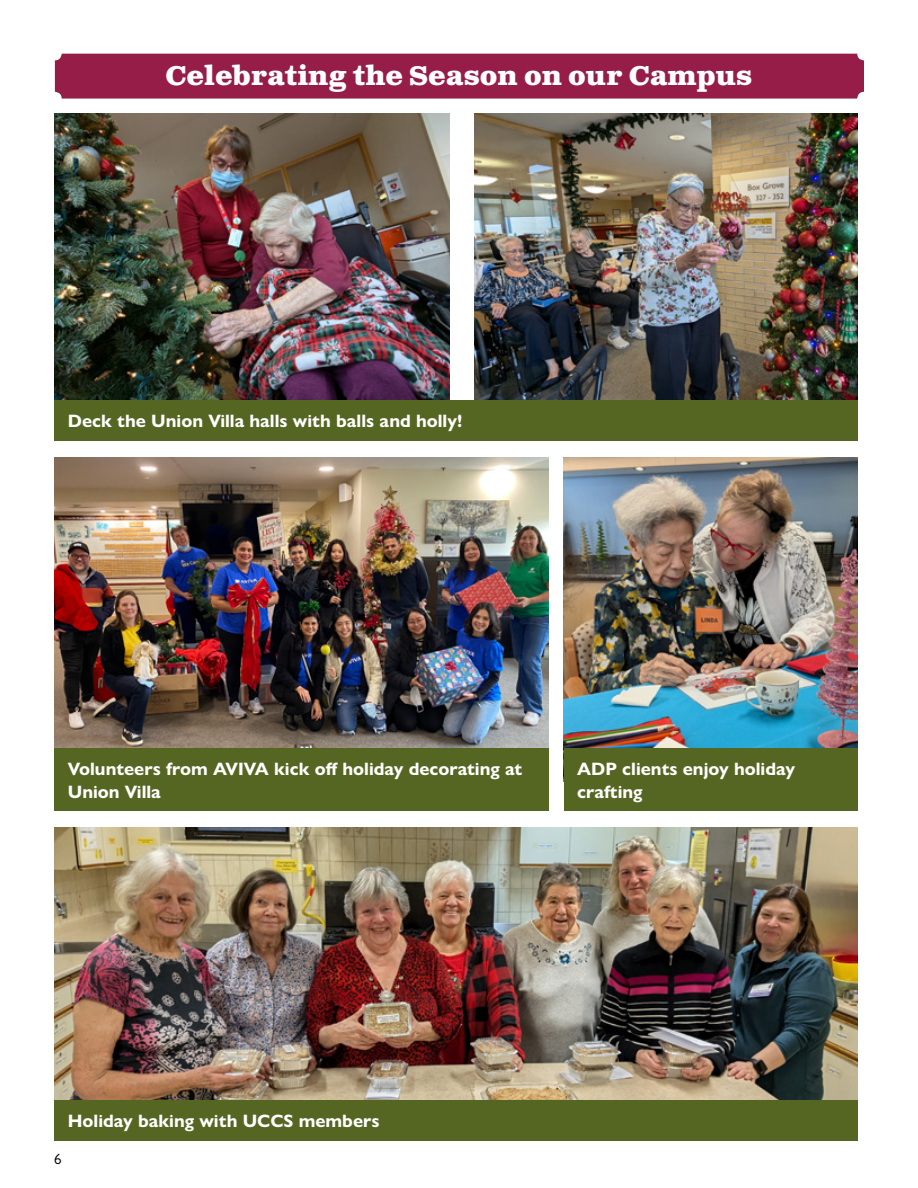
<style>
.page{position:relative;width:918px;height:1188px;background:#fff}
.page>*{position:absolute;margin:0;border:0;box-sizing:border-box;transform-origin:0 0}
.t1{font:700 27px "Clarendon Text Pro";color:#fff}
.t2{font:700 18px/22.5px "Gill Sans Nova";color:#fff}
.t3{font:15px "Gill Sans Nova";color:#000}
</style>
<div class="page">
<div style="left:55px;top:54px;width:809px;height:45px;background:#951d48;border-radius:7px"></div>
<img style="left:54px;top:113px;width:396px;height:288px">
<img style="left:54px;top:457px;width:495px;height:291px">
<img style="left:564px;top:457px;width:293px;height:291px">
<img style="left:54px;top:827px;width:803px;height:273px">
<img style="left:475px;top:113px;width:382px;height:288px">
<div style="left:54px;top:748px;width:495px;height:63px;background:#556623"></div>
<div style="left:564px;top:748px;width:293px;height:63px;background:#556623"></div>
<div style="left:54px;top:1100px;width:803px;height:40px;background:#556623"></div>
<div style="left:54px;top:401px;width:803px;height:40px;background:#556623"></div>
<h1 class="t1" style="left:166px;top:60px;width:588px">Celebrating the Season on our Campus</h1>
<p class="t2" style="left:68px;top:410px;width:396px">Deck the Union Villa halls with balls and holly!</p>
<p class="t2" style="left:68px;top:758px;width:456px">Volunteers from AVIVA kick off holiday decorating at<br>Union Villa</p>
<p class="t2" style="left:577px;top:758px;width:219px">ADP clients enjoy holiday crafting</p>
<p class="t2" style="left:68px;top:1109px;width:313px">Holiday baking with UCCS members</p>
<p class="t3" style="left:54px;top:1150px;width:9px">6</p>
</div>
